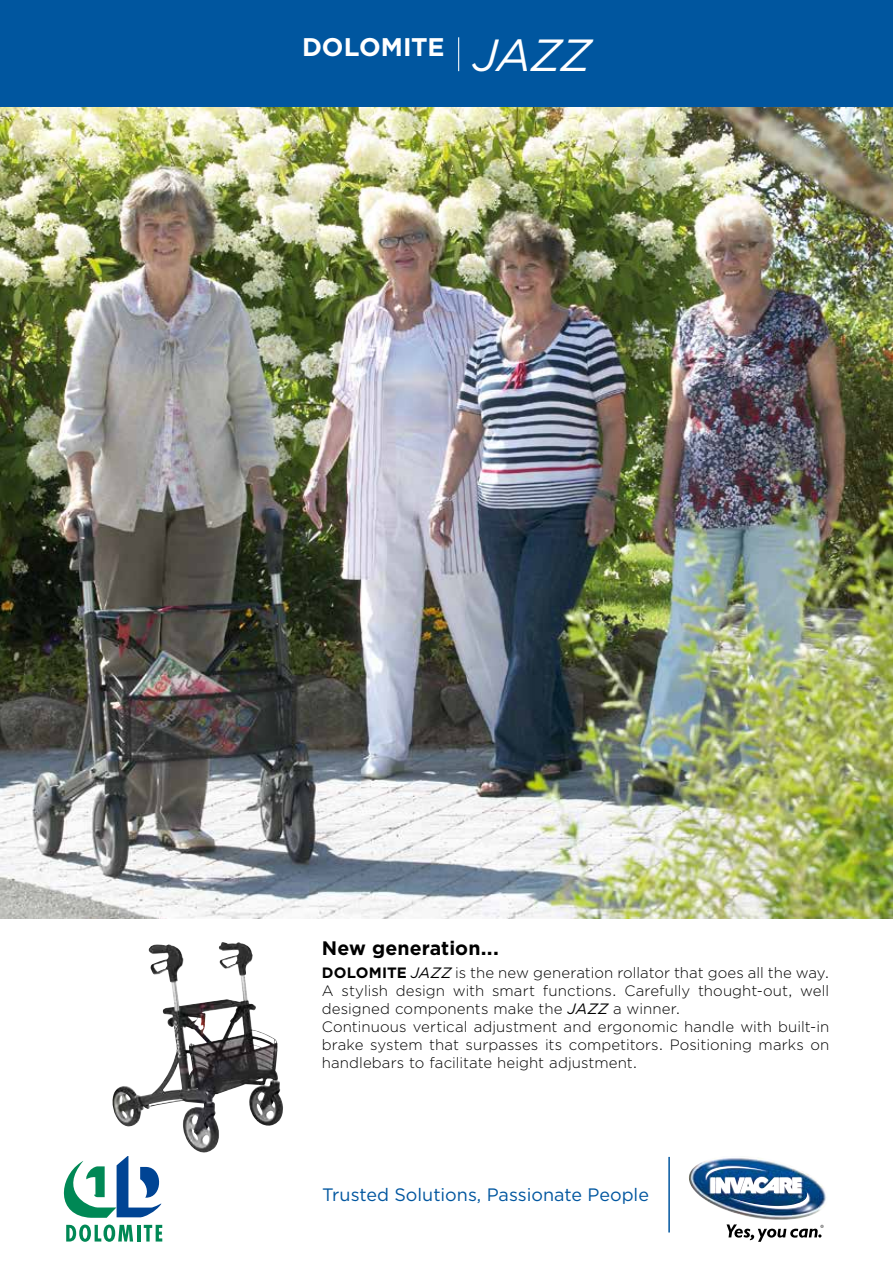
<style>
.page{position:relative;width:893px;height:1263px;background:#fff}
.page>*{position:absolute;margin:0;border:0;box-sizing:border-box;transform-origin:0 0}
.t1{font:700 25.5px "Gotham";color:#fff}
.t2{font:700 19.5px "Gotham";letter-spacing:.005em;color:#000}
.t3{font:18px "Gotham";color:#00569f}
.t4{font:300 15px/18px "Gotham";letter-spacing:.005em;color:#000}
.s1{font-weight:400;font-style:italic;font-size:45px}
.s2{font-weight:700}
.s3{font-weight:400;font-style:italic}
</style>
<div class="page">
<img style="left:112px;top:943px;width:131px;height:183px">
<img style="left:0;top:107px;width:893px;height:811px">
<div style="left:0;top:0;width:893px;height:106px;background:#00569f"></div>
<hr style="left:668px;top:1157px;width:2px;height:75px;background:#00569f">
<img style="left:689px;top:1158px;width:138px;height:62px">
<img style="left:706px;top:1163px;width:103px;height:48px">
<svg style="left:727px;top:1224px;width:97px;height:18px"></svg>
<hr style="left:458px;top:37px;width:1px;height:34px;background:#fff">
<svg style="left:63px;top:1156px;width:99px;height:62px"></svg>
<svg style="left:66px;top:1224px;width:67px;height:18px"></svg>
<hr style="left:137px;top:1225px;width:3px;height:16px;background:#085">
<svg style="left:144px;top:1225px;width:18px;height:16px"></svg>
<h1 class="t1" style="left:302px;top:30px;width:290px">DOLOMITE <span class="s1">JAZZ</span></h1>
<h2 class="t2" style="left:322px;top:935px;width:179px">New generation...</h2>
<p class="t4" style="left:322px;top:963px;width:509px"><span class="s2">DOLOMITE</span> <span class="s3">JAZZ</span> is the new generation rollator that goes all the way.<br>A stylish design with smart functions. Carefully thought-out, well designed components make the <span class="s3">JAZZ</span> a winner.<br>Continuous vertical adjustment and ergonomic handle with built-in brake system that surpasses its competitors. Positioning marks on handlebars to facilitate height adjustment.</p>
<p class="t3" style="left:322px;top:1183px;width:328px">Trusted Solutions, Passionate People</p>
</div>
